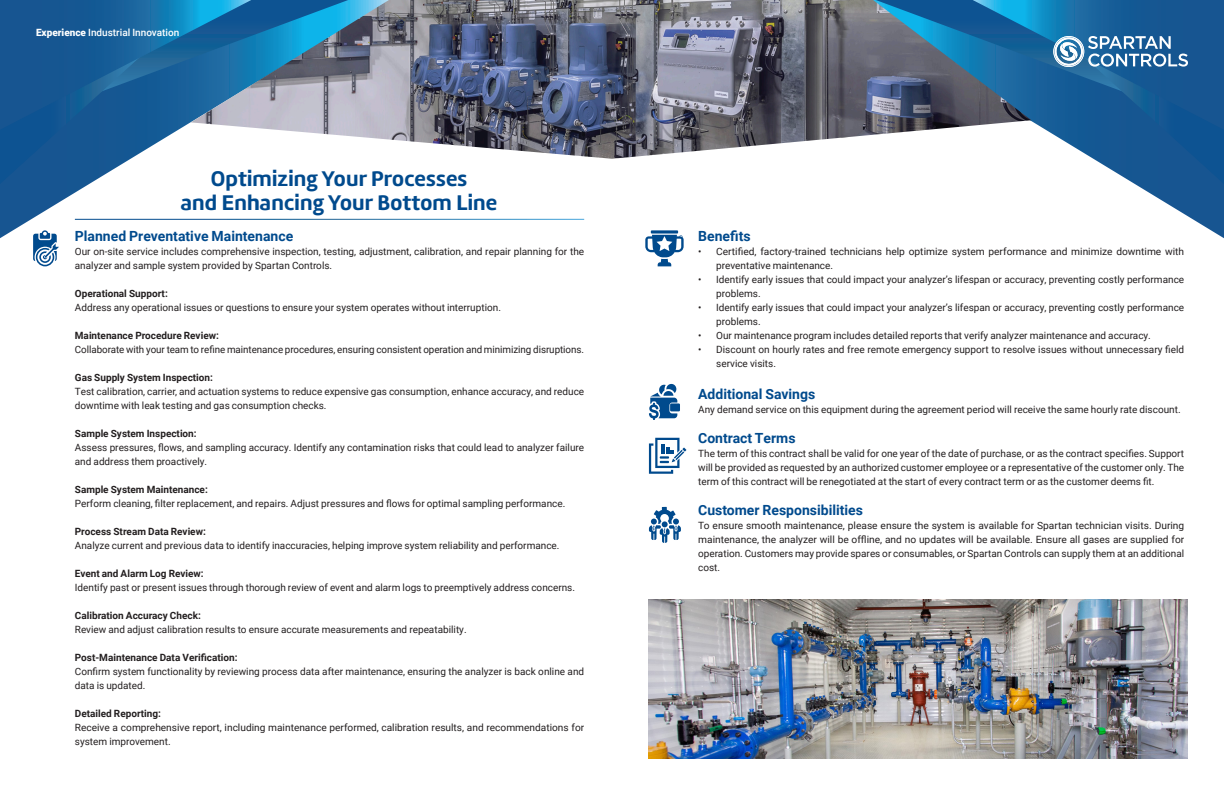
<style>
.page{position:relative;width:1224px;height:792px;background:#fff}
.page>*{position:absolute;margin:0;border:0;box-sizing:border-box;transform-origin:0 0}
.Highlight_Phrase{font:700 22px "Marine";letter-spacing:.01em;color:#004a8d}
.Heading{font:700 14px "Roboto";color:#004a8d}
.t1{font:10px/14px "Roboto";color:#231f20}
.t2{font:700 10px "Roboto";color:#231f20}
.t3{font:500 10px "Roboto";color:#fff}
.s1{font-weight:900}
</style>
<div class="page">
<svg style="left:1148px;top:192px;width:76px;height:47px"></svg>
<svg style="left:1053px;top:134px;width:171px;height:58px"></svg>
<svg style="left:0;top:192px;width:406px;height:46px"></svg>
<svg style="left:0;top:134px;width:171px;height:58px"></svg>
<svg style="left:0;top:0;width:191px;height:134px;background:#175d97"></svg>
<svg style="left:1031px;top:0;width:193px;height:134px;background:#24679d"></svg>
<img style="left:191px;top:0;width:840px;height:159px">
<div style="left:670px;top:403px;width:10px;height:8px;background:#004a8d"></div>
<svg style="left:649px;top:384px;width:29px;height:36px"></svg>
<svg style="left:649px;top:438px;width:37px;height:36px"></svg>
<svg style="left:33px;top:230px;width:26px;height:36px"></svg>
<svg style="left:645px;top:235px;width:39px;height:31px"></svg>
<svg style="left:651px;top:230px;width:27px;height:4px"></svg>
<svg style="left:649px;top:507px;width:32px;height:36px"></svg>
<img style="left:648px;top:599px;width:540px;height:160px">
<hr style="left:75px;top:219px;width:509px;height:1px;background:#fff">
<p class="t3" style="left:36px;top:25px;width:145px"><span class="s1">Experience</span> Industrial Innovation</p>
<p class="Highlight_Phrase" style="left:211px;top:164px;width:258px">Optimizing Your Processes</p>
<p class="Highlight_Phrase" style="left:181px;top:188px;width:318px">and Enhancing Your Bottom Line</p>
<p class="Heading" style="left:75px;top:227px;width:220px">Planned Preventative Maintenance</p>
<p class="t1" style="left:75px;top:245px;width:511px">Our on-site service includes comprehensive inspection, testing, adjustment, calibration, and repair planning for the analyzer and sample system provided by Spartan Controls.</p>
<p class="t2" style="left:75px;top:287px;width:94px">Operational Support:</p>
<p class="t1" style="left:75px;top:301px;width:428px">Address any operational issues or questions to ensure your system operates without interruption.</p>
<p class="t2" style="left:75px;top:329px;width:146px">Maintenance Procedure Review:</p>
<p class="t1" style="left:75px;top:343px;width:511px">Collaborate with your team to refine maintenance procedures, ensuring consistent operation and minimizing disruptions.</p>
<p class="t2" style="left:75px;top:371px;width:140px">Gas Supply System Inspection:</p>
<p class="t1" style="left:75px;top:385px;width:511px">Test calibration, carrier, and actuation systems to reduce expensive gas consumption, enhance accuracy, and reduce downtime with leak testing and gas consumption checks.</p>
<p class="t2" style="left:75px;top:427px;width:123px">Sample System Inspection:</p>
<p class="t1" style="left:75px;top:441px;width:511px">Assess pressures, flows, and sampling accuracy. Identify any contamination risks that could lead to analyzer failure and address them proactively.</p>
<p class="t2" style="left:75px;top:483px;width:134px">Sample System Maintenance:</p>
<p class="t1" style="left:75px;top:497px;width:492px">Perform cleaning, filter replacement, and repairs. Adjust pressures and flows for optimal sampling performance.</p>
<p class="t2" style="left:75px;top:525px;width:133px">Process Stream Data Review:</p>
<p class="t1" style="left:75px;top:539px;width:486px">Analyze current and previous data to identify inaccuracies, helping improve system reliability and performance.</p>
<p class="t2" style="left:75px;top:567px;width:130px">Event and Alarm Log Review:</p>
<p class="t1" style="left:75px;top:581px;width:502px">Identify past or present issues through thorough review of event and alarm logs to preemptively address concerns.</p>
<p class="t2" style="left:75px;top:609px;width:127px">Calibration Accuracy Check:</p>
<p class="t1" style="left:75px;top:623px;width:393px">Review and adjust calibration results to ensure accurate measurements and repeatability.</p>
<p class="t2" style="left:75px;top:651px;width:164px">Post-Maintenance Data Verification:</p>
<p class="t1" style="left:75px;top:665px;width:511px">Confirm system functionality by reviewing process data after maintenance, ensuring the analyzer is back online and data is updated.</p>
<p class="t2" style="left:75px;top:707px;width:88px">Detailed Reporting:</p>
<p class="t1" style="left:75px;top:721px;width:511px">Receive a comprehensive report, including maintenance performed, calibration results, and recommendations for system improvement.</p>
<p class="Heading" style="left:698px;top:227px;width:54px">Benefits</p>
<p class="t1" style="left:716px;top:245px;width:469px;text-indent:-18px">• Certified, factory-trained technicians help optimize system performance and minimize downtime with preventative maintenance.</p>
<p class="t1" style="left:716px;top:273px;width:469px;text-indent:-18px">• Identify early issues that could impact your analyzer’s lifespan or accuracy, preventing costly performance problems.</p>
<p class="t1" style="left:716px;top:301px;width:469px;text-indent:-18px">• Identify early issues that could impact your analyzer’s lifespan or accuracy, preventing costly performance problems.</p>
<p class="t1" style="left:698px;top:329px;width:454px">• Our maintenance program includes detailed reports that verify analyzer maintenance and accuracy.</p>
<p class="t1" style="left:716px;top:343px;width:470px;text-indent:-18px">• Discount on hourly rates and free remote emergency support to resolve issues without unnecessary field service visits.</p>
<p class="Heading" style="left:698px;top:385px;width:119px">Additional Savings</p>
<p class="t1" style="left:698px;top:403px;width:484px">Any demand service on this equipment during the agreement period will receive the same hourly rate discount.</p>
<p class="Heading" style="left:698px;top:429px;width:99px">Contract Terms</p>
<p class="t1" style="left:698px;top:447px;width:488px;text-align:justify">The term of this contract shall be valid for one year of the date of purchase, or as the contract specifies. Support will be provided as requested by an authorized customer employee or a representative of the customer only. The term of this contract will be renegotiated at the start of every contract term or as the customer deems fit.</p>
<p class="Heading" style="left:698px;top:501px;width:166px">Customer Responsibilities</p>
<p class="t1" style="left:698px;top:519px;width:488px;text-align:justify">To ensure smooth maintenance, please ensure the system is available for Spartan technician visits. During maintenance, the analyzer will be offline, and no updates will be available. Ensure all gases are supplied for operation. Customers may provide spares or consumables, or Spartan Controls can supply them at an additional cost.</p>
</div>
